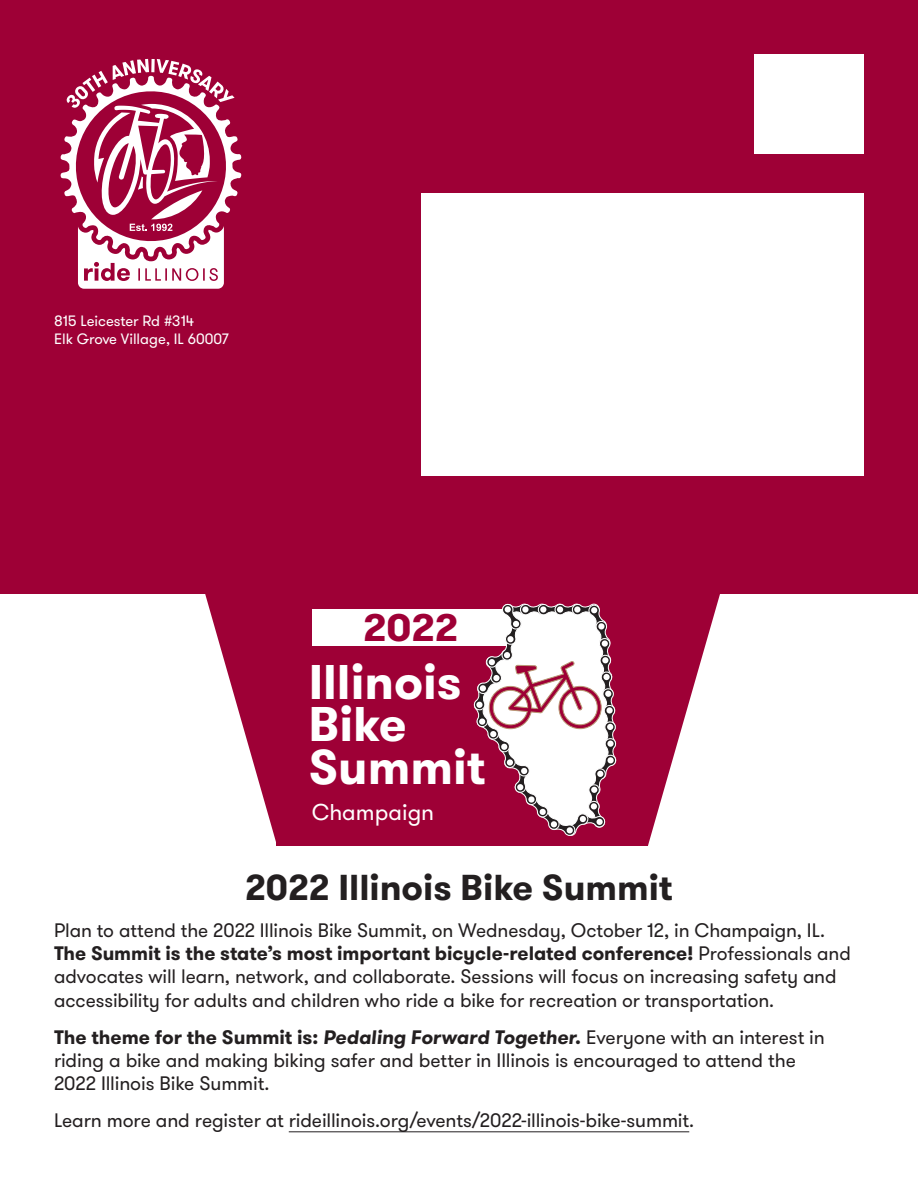
<style>
.page{position:relative;width:918px;height:1188px;background:#fff}
.page>*{position:absolute;margin:0;border:0;box-sizing:border-box;transform-origin:0 0}
.t1{font:700 48.6px/42.5px "GT Walsheim";color:#fff}
.t2{font:700 38.25px "GT Walsheim";color:#9e0036;scale:1.06 1}
.t3{font:700 36px "GT Walsheim";color:#231f20}
.t4{font:22.8px "GT Walsheim";color:#fff}
.t5{font:19.5px/23.4px "GT Walsheim";letter-spacing:-.005em;color:#231f20}
.t6{font:15px/18px "GT Walsheim";color:#fff}
.s1{font-weight:700}
.s2{font-weight:700;font-style:italic}
</style>
<div class="page">
<div style="left:0;top:0;width:918px;height:594px;background:#9e0036"></div>
<div style="left:421px;top:193px;width:443px;height:282px;background:#fff"></div>
<div style="left:755px;top:54px;width:109px;height:100px;background:#fff"></div>
<div style="left:276px;top:594px;width:372px;height:252px;background:#9e0036"></div>
<div style="left:312px;top:609px;width:207px;height:37px;background:#fff"></div>
<svg style="left:473px;top:603px;width:144px;height:233px"></svg>
<svg style="left:205px;top:594px;width:71px;height:248px"></svg>
<svg style="left:648px;top:594px;width:72px;height:252px"></svg>
<svg style="left:60px;top:59px;width:182px;height:230px"></svg>
<hr style="left:289px;top:1131px;width:400px;height:1px;background:#231f20">
<p class="t6" style="left:54px;top:313px;width:176px">815 Leicester Rd #314<br>Elk Grove Village, IL 60007</p>
<h2 class="t2" style="left:363px;top:606px;width:91px">2022</h2>
<h1 class="t1" style="left:309px;top:661px;width:178px">Illinois<br>Bike<br>Summit</h1>
<p class="t4" style="left:312px;top:804px;width:124px">Champaign</p>
<h3 class="t3" style="left:245px;top:873px;width:429px">2022 Illinois Bike Summit</h3>
<p class="t5" style="left:54px;top:919px;width:798px">Plan to attend the 2022 Illinois Bike Summit, on Wednesday, October 12, in Champaign, IL.<br><span class="s1">The Summit is the state’s most important bicycle-related conference!</span> Professionals and advocates will learn, network, and collaborate. Sessions will focus on increasing safety and accessibility for adults and children who ride a bike for recreation or transportation.</p>
<p class="t5" style="left:54px;top:1027px;width:772px"><span class="s1">The theme for the Summit is:</span> <span class="s2">Pedaling Forward Together</span><span class="s1">.</span> Everyone with an interest in riding a bike and making biking safer and better in Illinois is encouraged to attend the<br>2022 Illinois Bike Summit.</p>
<p class="t5" style="left:54px;top:1110px;width:642px">Learn more and register at rideillinois.org/events/2022-illinois-bike-summit.</p>
</div>
